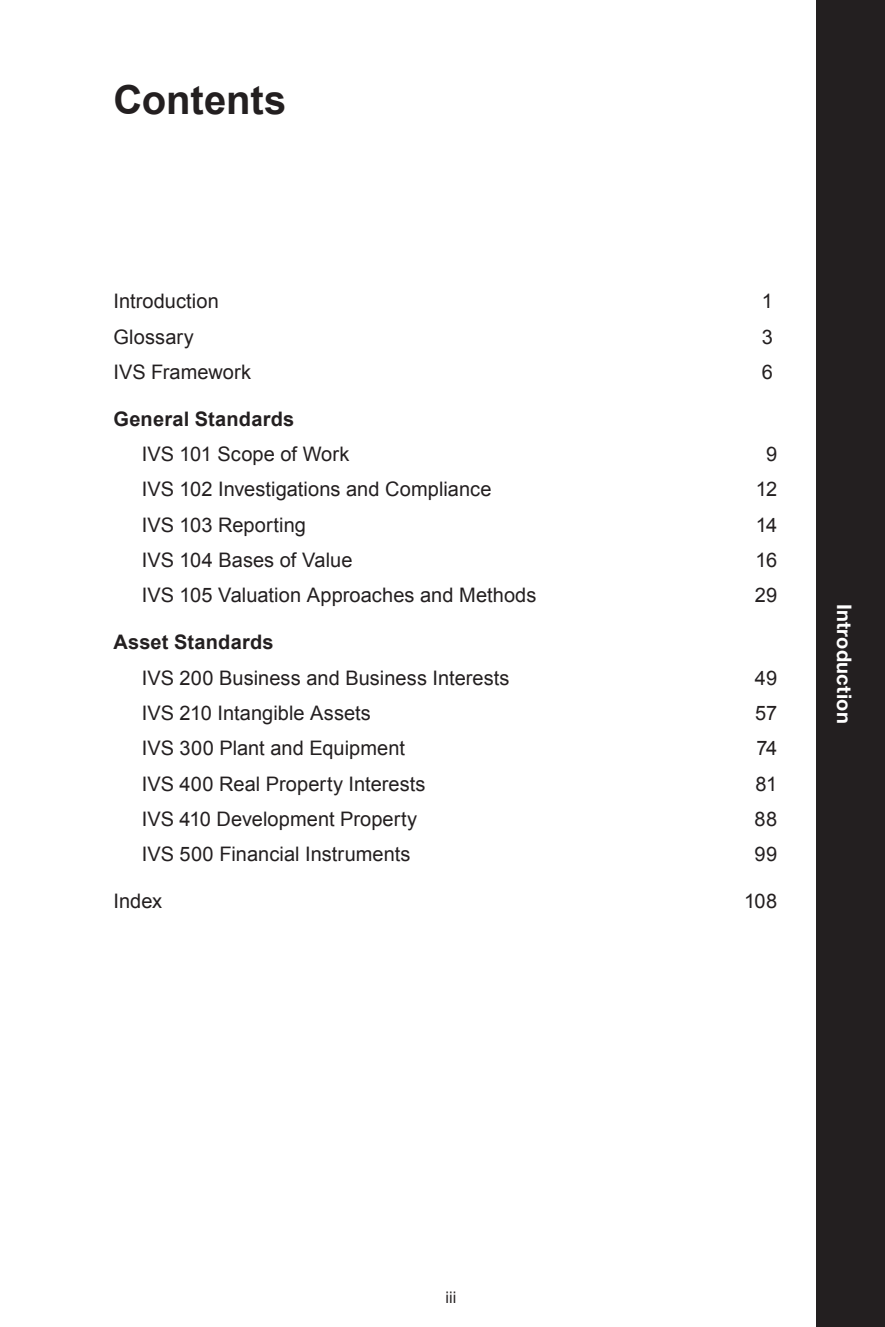
<style>
.page{position:relative;width:885px;height:1327px;background:#fff}
.page>*{position:absolute;margin:0;border:0;box-sizing:border-box;transform-origin:0 0}
.t1{font:700 40px "Arial";letter-spacing:-.005em;color:#231f20}
.t2{font:20px "Arial";letter-spacing:.005em;color:#231f20}
.t3{font:700 20px "Arial";letter-spacing:.01em;color:#231f20}
.t4{font:700 20px "Helvetica Neue";letter-spacing:.015em;color:#fff}
.t5{font:16px "Helvetica Neue";color:#231f20}
</style>
<div class="page">
<div style="left:816px;top:0;width:68px;height:1327px;background:#231f20"></div>
<h1 class="t1" style="left:113px;top:74px;width:174px">Contents</h1>
<p class="t2" style="left:113px;top:288px;width:107px">Introduction</p>
<p class="t2" style="left:761px;top:288px;width:13px">1</p>
<p class="t2" style="left:113px;top:323px;width:82px">Glossary</p>
<p class="t2" style="left:761px;top:323px;width:13px">3</p>
<p class="t2" style="left:113px;top:359px;width:139px">IVS Framework</p>
<p class="t2" style="left:761px;top:359px;width:13px">6</p>
<p class="t3" style="left:113px;top:405px;width:182px">General Standards</p>
<p class="t2" style="left:142px;top:441px;width:209px">IVS 101 Scope of Work</p>
<p class="t2" style="left:766px;top:441px;width:13px">9</p>
<p class="t2" style="left:142px;top:476px;width:351px">IVS 102 Investigations and Compliance</p>
<p class="t2" style="left:755px;top:476px;width:23px">12</p>
<p class="t2" style="left:142px;top:511px;width:166px">IVS 103 Reporting</p>
<p class="t2" style="left:755px;top:511px;width:23px">14</p>
<p class="t2" style="left:142px;top:547px;width:212px">IVS 104 Bases of Value</p>
<p class="t2" style="left:755px;top:547px;width:23px">16</p>
<p class="t2" style="left:142px;top:582px;width:396px">IVS 105 Valuation Approaches and Methods</p>
<p class="t2" style="left:754px;top:582px;width:24px">29</p>
<p class="t3" style="left:113px;top:629px;width:162px">Asset Standards</p>
<p class="t2" style="left:142px;top:664px;width:369px">IVS 200 Business and Business Interests</p>
<p class="t2" style="left:754px;top:664px;width:24px">49</p>
<p class="t2" style="left:142px;top:700px;width:230px">IVS 210 Intangible Assets</p>
<p class="t2" style="left:755px;top:700px;width:24px">57</p>
<p class="t2" style="left:142px;top:735px;width:264px">IVS 300 Plant and Equipment</p>
<p class="t2" style="left:756px;top:735px;width:22px">74</p>
<p class="t2" style="left:142px;top:770px;width:285px">IVS 400 Real Property Interests</p>
<p class="t2" style="left:755px;top:770px;width:23px">81</p>
<p class="t2" style="left:142px;top:806px;width:277px">IVS 410 Development Property</p>
<p class="t2" style="left:754px;top:806px;width:24px">88</p>
<p class="t2" style="left:142px;top:841px;width:270px">IVS 500 Financial Instruments</p>
<p class="t2" style="left:754px;top:841px;width:24px">99</p>
<p class="t2" style="left:113px;top:888px;width:50px">Index</p>
<p class="t2" style="left:744px;top:888px;width:35px">108</p>
<p class="t4" style="left:859px;top:603px;width:121px;rotate:90deg">Introduction</p>
<p class="t5" style="left:445px;top:1285px;width:13px">iii</p>
</div>
